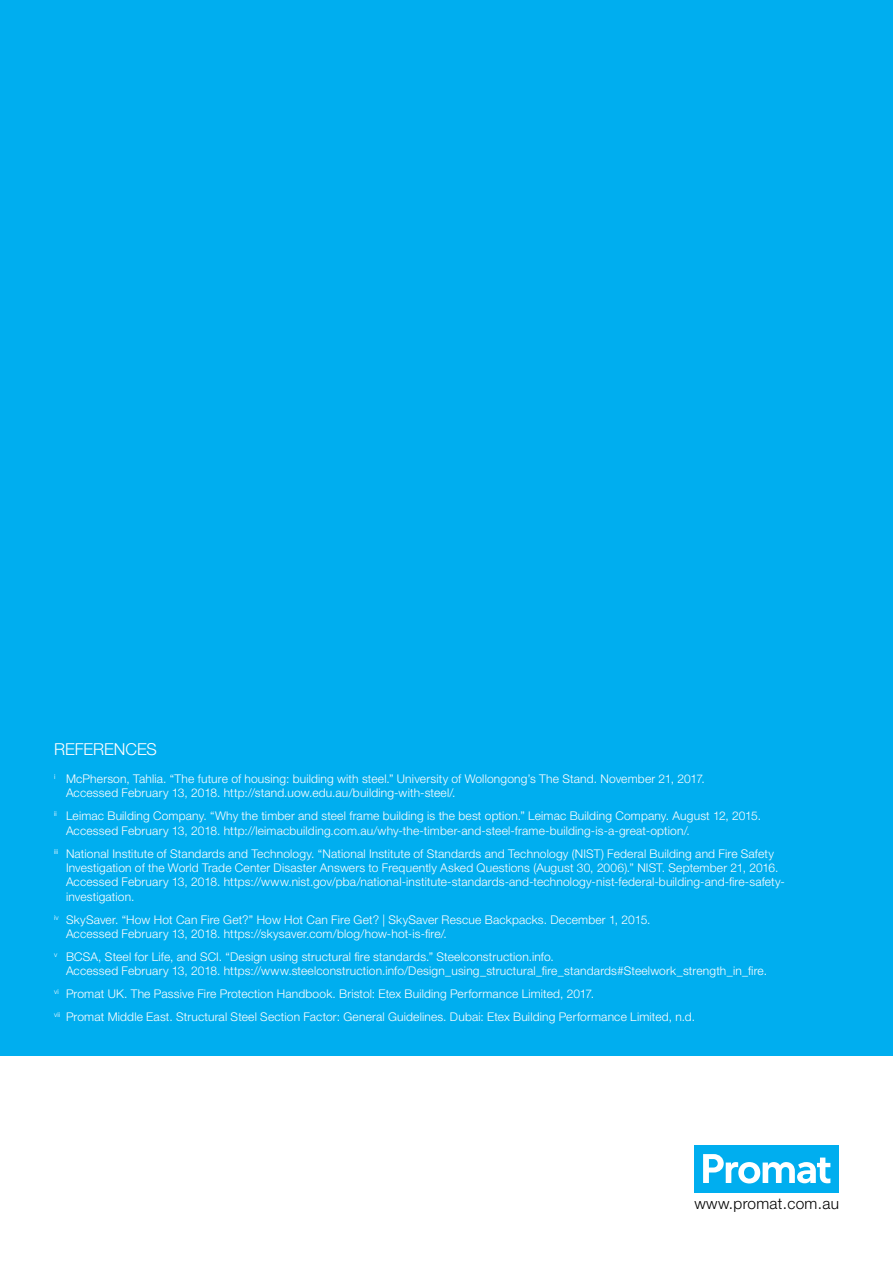
<style>
.page{position:relative;width:893px;height:1263px;background:#fff}
.page>*{position:absolute;margin:0;border:0;box-sizing:border-box;transform-origin:0 0}
.t1{font:300 16.5px "Helvetica Neue LT Std";letter-spacing:-.005em;color:#fff}
.t2{font:300 15.45px "Helvetica Neue LT Std";letter-spacing:.02em;color:#000}
.t3{font:300 12px/14.4px "Helvetica Neue LT Std";letter-spacing:.015em;color:#fff}
</style>
<div class="page">
<div style="left:0;top:0;width:893px;height:1055px;background:#00aeef"></div>
<div style="left:694px;top:1145px;width:145px;height:47px;background:#00aeef"></div>
<svg style="left:703px;top:1154px;width:127px;height:29px"></svg>
<h1 class="t1" style="left:54px;top:739px;width:104px">REFERENCES</h1>
<p class="t3" style="left:66px;top:771px;width:640px;text-indent:-12px"><sup>i</sup> McPherson, Tahlia. “The future of housing: building with steel.” University of Wollongong’s The Stand. November 21, 2017.<br>Accessed February 13, 2018. http://stand.uow.edu.au/building-with-steel/.</p>
<p class="t3" style="left:66px;top:808px;width:697px;text-indent:-12px"><sup>ii</sup> Leimac Building Company. “Why the timber and steel frame building is the best option.” Leimac Building Company. August 12, 2015.<br>Accessed February 13, 2018. http://leimacbuilding.com.au/why-the-timber-and-steel-frame-building-is-a-great-option/.</p>
<p class="t3" style="left:66px;top:846px;width:720px;text-indent:-12px"><sup>iii</sup> National Institute of Standards and Technology. “National Institute of Standards and Technology (NIST) Federal Building and Fire Safety Investigation of the World Trade Center Disaster Answers to Frequently Asked Questions (August 30, 2006).” NIST. September 21, 2016.<br>Accessed February 13, 2018. https://www.nist.gov/pba/national-institute-standards-and-technology-nist-federal-building-and-fire-safety&shy;investigation.</p>
<p class="t3" style="left:66px;top:912px;width:586px;text-indent:-12px"><sup>iv</sup> SkySaver. “How Hot Can Fire Get?” How Hot Can Fire Get? | SkySaver Rescue Backpacks. December 1, 2015.<br>Accessed February 13, 2018. https://skysaver.com/blog/how-hot-is-fire/.</p>
<p class="t3" style="left:66px;top:949px;width:702px;text-indent:-12px"><sup>v</sup> BCSA, Steel for Life, and SCI. “Design using structural fire standards.” Steelconstruction.info.<br>Accessed February 13, 2018. https://www.steelconstruction.info/Design_using_structural_fire_standards#Steelwork_strength_in_fire.</p>
<p class="t3" style="left:54px;top:982px;width:643px;line-height:23px"><sup>vi</sup> Promat UK. The Passive Fire Protection Handbook. Bristol: Etex Building Performance Limited, 2017.<br><sup>vii</sup> Promat Middle East. Structural Steel Section Factor: General Guidelines. Dubai: Etex Building Performance Limited, n.d.</p>
<p class="t2" style="left:694px;top:1194px;width:146px">www.promat.com.au</p>
</div>
